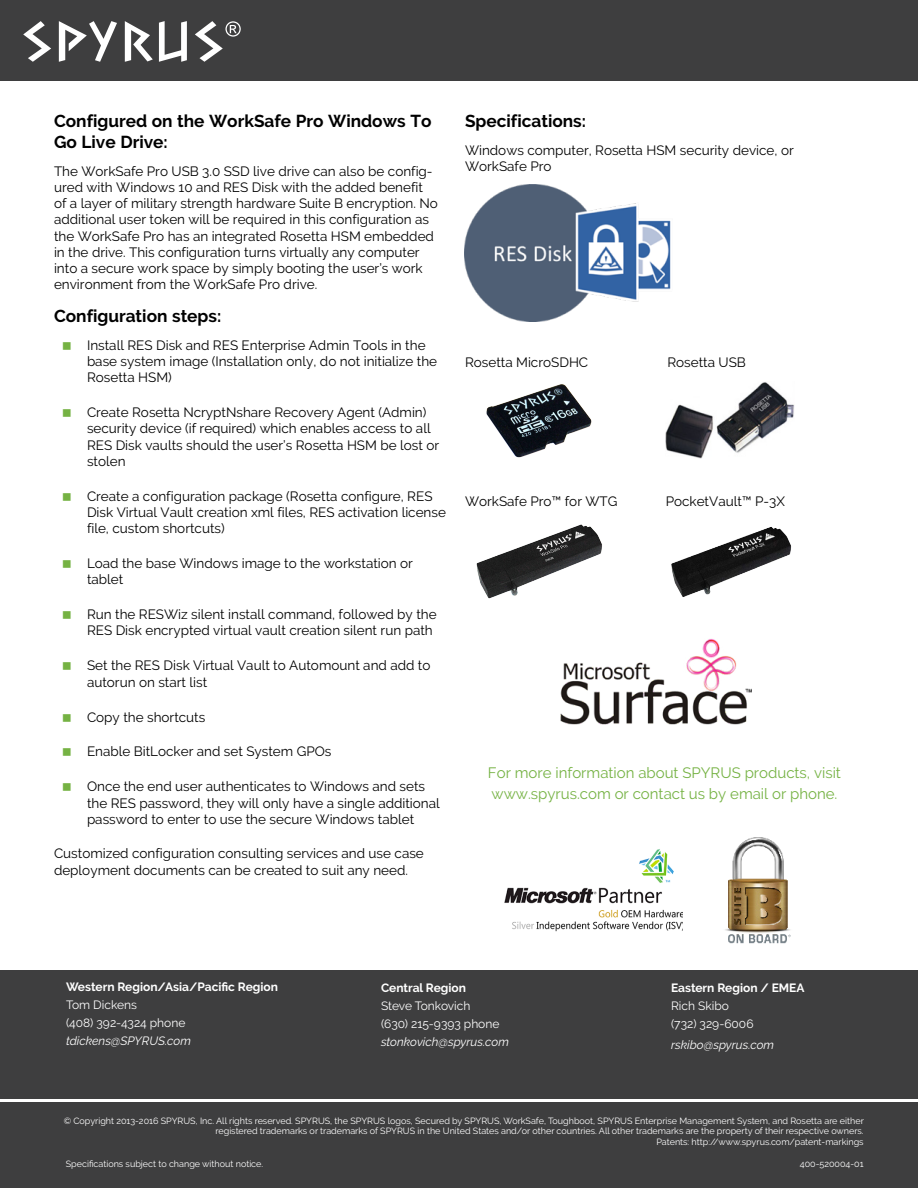
<style>
.page{position:relative;width:918px;height:1188px;background:#fff}
.page>*{position:absolute;margin:0;border:0;box-sizing:border-box;transform-origin:0 0}
.Small_Headers{font:700 17.25px/20.7px "Raleway";color:#000}
.Small_Green_Body_Tex{font:15px/21.6px "Raleway";color:#75b243}
.t1{font:13.5px/16.2px "Raleway";color:#000}
.t2{font:12px "Raleway";color:#fff}
.t3{font:700 12px "Raleway";color:#fff}
.t4{font:italic 12px "Raleway";color:#fff}
.t5{font:9px/10.5px "Raleway";color:#fff;text-align:right}
</style>
<div class="page">
<div style="left:0;top:970px;width:918px;height:218px;background:#3e3e3f"></div>
<hr style="left:0;top:1100px;width:918px;height:2px;background:#fff">
<div style="left:0;top:0;width:918px;height:81px;background:#3e3e3f"></div>
<svg style="left:23px;top:21px;width:28px;height:41px"></svg>
<svg style="left:59px;top:21px;width:58px;height:41px"></svg>
<svg style="left:125px;top:21px;width:28px;height:41px"></svg>
<svg style="left:159px;top:21px;width:28px;height:41px"></svg>
<svg style="left:195px;top:21px;width:46px;height:41px"></svg>
<img style="left:725px;top:837px;width:66px;height:107px">
<img style="left:504px;top:849px;width:178px;height:83px">
<img style="left:486px;top:384px;width:106px;height:74px">
<img style="left:465px;top:185px;width:206px;height:136px">
<img style="left:665px;top:382px;width:129px;height:77px">
<img style="left:476px;top:524px;width:126px;height:75px">
<img style="left:671px;top:527px;width:121px;height:70px">
<img style="left:560px;top:638px;width:192px;height:87px">
<p class="Small_Headers" style="left:54px;top:111px;width:379px">Configured on the WorkSafe Pro Windows To<br>Go Live Drive:</p>
<p class="t1" style="left:54px;top:163px;width:385px">The WorkSafe Pro USB 3.0 SSD live drive can also be config&shy;ured with Windows 10 and RES Disk with the added benefit of a layer of military strength hardware Suite B encryption. No additional user token will be required in this configuration as the WorkSafe Pro has an integrated Rosetta HSM embedded in the drive. This configuration turns virtually any computer into a secure work space by simply booting the user’s work environment from the WorkSafe Pro drive.</p>
<p class="Small_Headers" style="left:54px;top:305px;width:169px">Configuration steps:</p>
<p class="t1" style="left:87px;top:337px;width:352px">Install RES Disk and RES Enterprise Admin Tools in the base system image (Installation only, do not initialize the<br>Rosetta HSM)</p>
<p class="t1" style="left:87px;top:404px;width:354px">Create Rosetta NcryptNshare Recovery Agent (Admin) security device (if required) which enables access to all RES Disk vaults should the user’s Rosetta HSM be lost or stolen</p>
<p class="t1" style="left:87px;top:488px;width:361px">Create a configuration package (Rosetta configure, RES<br>Disk Virtual Vault creation xml files, RES activation license file, custom shortcuts)</p>
<p class="t1" style="left:87px;top:555px;width:327px">Load the base Windows image to the workstation or tablet</p>
<p class="t1" style="left:87px;top:606px;width:351px">Run the RESWiz silent install command, followed by the<br>RES Disk encrypted virtual vault creation silent run path</p>
<p class="t1" style="left:87px;top:657px;width:345px">Set the RES Disk Virtual Vault to Automount and add to autorun on start list</p>
<p class="t1" style="left:87px;top:709px;width:120px">Copy the shortcuts</p>
<p class="t1" style="left:87px;top:744px;width:246px">Enable BitLocker and set System GPOs</p>
<p class="t1" style="left:87px;top:779px;width:354px">Once the end user authenticates to Windows and sets the RES password, they will only have a single additional password to enter to use the secure Windows tablet</p>
<p class="t1" style="left:54px;top:846px;width:371px">Customized configuration consulting services and use case deployment documents can be created to suit any need.</p>
<p class="Small_Headers" style="left:465px;top:111px;width:123px">Specifications:</p>
<p class="t1" style="left:465px;top:142px;width:330px">Windows computer, Rosetta HSM security device, or<br>WorkSafe Pro</p>
<p class="t1" style="left:465px;top:354px;width:125px">Rosetta MicroSDHC</p>
<p class="t1" style="left:667px;top:354px;width:80px">Rosetta USB</p>
<p class="t1" style="left:465px;top:493px;width:154px">WorkSafe Pro™ for WTG</p>
<p class="t1" style="left:666px;top:493px;width:121px">PocketVault™ P-3X</p>
<p class="Small_Green_Body_Tex" style="left:488px;top:761px;width:355px">For more information about SPYRUS products, visit www.spyrus.com or contact us by email or phone.</p>
<p class="t3" style="left:66px;top:979px;width:214px">Western Region/Asia/Pacific Region</p>
<p class="t2" style="left:66px;top:997px;width:72px">Tom Dickens</p>
<p class="t2" style="left:66px;top:1015px;width:121px">(408) 392-4324 phone</p>
<p class="t4" style="left:66px;top:1033px;width:126px">tdickens@SPYRUS.com</p>
<p class="t3" style="left:381px;top:981px;width:87px">Central Region</p>
<p class="t2" style="left:381px;top:999px;width:91px">Steve Tonkovich</p>
<p class="t2" style="left:381px;top:1017px;width:120px">(630) 215-9393 phone</p>
<p class="t4" style="left:381px;top:1035px;width:129px">stonkovich@spyrus.com</p>
<p class="t3" style="left:671px;top:981px;width:135px">Eastern Region / EMEA</p>
<p class="t2" style="left:671px;top:999px;width:59px">Rich Skibo</p>
<p class="t2" style="left:671px;top:1017px;width:84px">(732) 329-6006</p>
<p class="t4" style="left:671px;top:1038px;width:105px">rskibo@spyrus.com</p>
<p class="t5" style="left:64px;top:1115px;width:802px">© Copyright 2013-2016 SPYRUS, Inc. All rights reserved. SPYRUS, the SPYRUS logos, Secured by SPYRUS, WorkSafe, Toughboot, SPYRUS Enterprise Management System, and Rosetta are either registered trademarks or trademarks of SPYRUS in the United States and/or other countries. All other trademarks are the property of their respective owners.<br>Patents: http://www.spyrus.com/patent-markings</p>
<p class="t5" style="left:800px;top:1159px;width:65px">400-520004-01</p>
<p class="t5" style="left:66px;top:1159px;width:199px">Specifications subject to change without notice.</p>
</div>
